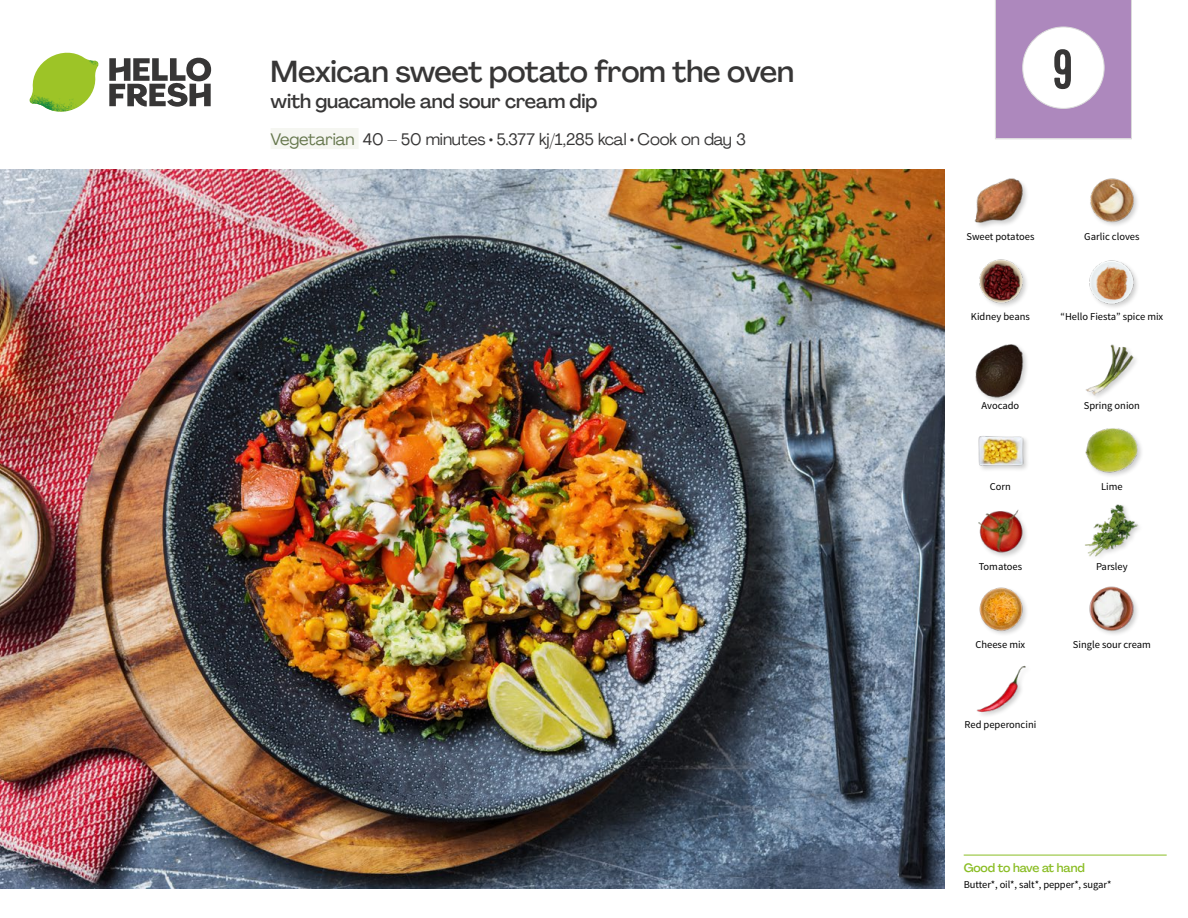
<style>
.page{position:relative;width:1188px;height:918px;background:#fff}
.page>*{position:absolute;margin:0;border:0;box-sizing:border-box;transform-origin:0 0}
.t1{font:57px "Kapra";color:#373636}
.t2{font:500 30px "Agrandir";letter-spacing:-.015em;color:#373636}
.t3{font:500 19.5px "Agrandir";letter-spacing:-.01em;color:#373636}
.t4{font:16.5px "Agrandir";letter-spacing:-.01em;color:#373636}
.t5{font:500 12px "Agrandir";letter-spacing:-.01em;color:#8abd24}
.t6{font:10.5px "Source Sans Pro";color:#000}
.s1{color:#65764c}
</style>
<div class="page">
<div style="left:271px;top:128px;width:88px;height:21px;background:#f5f6f1"></div>
<hr style="left:964px;top:855px;width:203px;height:1px;background:#8abd24">
<svg style="left:109px;top:57px;width:102px;height:50px"></svg>
<svg style="left:34px;top:53px;width:62px;height:40px"></svg>
<img style="left:67px;top:53px;width:32px;height:26px">
<img style="left:33px;top:75px;width:59px;height:11px">
<img style="left:29px;top:79px;width:61px;height:33px">
<img style="left:65px;top:86px;width:27px;height:25px">
<img style="left:979px;top:587px;width:48px;height:47px">
<img style="left:1089px;top:586px;width:49px;height:48px">
<img style="left:1085px;top:504px;width:54px;height:53px">
<img style="left:978px;top:509px;width:48px;height:48px">
<img style="left:978px;top:436px;width:49px;height:34px">
<div style="left:1085px;top:426px;width:59px;height:53px;background:#000;opacity:.2"></div>
<img style="left:1085px;top:426px;width:55px;height:53px">
<img style="left:1085px;top:344px;width:51px;height:54px">
<div style="left:975px;top:343px;width:55px;height:61px;background:#000;opacity:.2"></div>
<img style="left:975px;top:343px;width:55px;height:56px">
<img style="left:979px;top:259px;width:48px;height:48px">
<img style="left:1090px;top:178px;width:48px;height:48px">
<img style="left:974px;top:178px;width:53px;height:49px">
<img style="left:1089px;top:260px;width:49px;height:48px">
<img style="left:976px;top:665px;width:50px;height:51px">
<img style="left:0;top:169px;width:945px;height:719px">
<div style="left:995px;top:0;width:137px;height:139px;background:#ad88bd"></div>
<div style="left:1023px;top:27px;width:81px;height:81px;background:#fff;border-radius:50%"></div>
<div style="left:1023px;top:27px;width:81px;height:82px;border:1px solid #dadada;border-radius:50%"></div>
<h2 class="t2" style="left:271px;top:53px;width:525px">Mexican sweet potato from the oven</h2>
<h3 class="t3" style="left:271px;top:89px;width:328px">with guacamole and sour cream dip</h3>
<h3 class="t4" style="left:271px;top:129px;width:477px"><span class="s1">Vegetarian</span> 40 – 50 minutes • 5.377 kj/1,285 kcal • Cook on day 3</h3>
<h1 class="t1" style="left:1053px;top:37px;width:22px">9</h1>
<p class="t6" style="left:966px;top:230px;width:69px">Sweet potatoes</p>
<p class="t6" style="left:1084px;top:230px;width:57px">Garlic cloves</p>
<p class="t6" style="left:971px;top:310px;width:60px">Kidney beans</p>
<p class="t6" style="left:1061px;top:310px;width:104px">“Hello Fiesta” spice mix</p>
<p class="t6" style="left:982px;top:399px;width:39px">Avocado</p>
<p class="t6" style="left:1084px;top:399px;width:58px">Spring onion</p>
<p class="t6" style="left:990px;top:480px;width:23px">Corn</p>
<p class="t6" style="left:1101px;top:480px;width:23px">Lime</p>
<p class="t6" style="left:979px;top:560px;width:45px">Tomatoes</p>
<p class="t6" style="left:1096px;top:560px;width:33px">Parsley</p>
<p class="t6" style="left:976px;top:638px;width:51px">Cheese mix</p>
<p class="t6" style="left:1073px;top:638px;width:80px">Single sour cream</p>
<p class="t6" style="left:964px;top:718px;width:73px">Red peperoncini</p>
<p class="t5" style="left:964px;top:861px;width:123px">Good to have at hand</p>
<p class="t6" style="left:964px;top:878px;width:149px">Butter*, oil*, salt*, pepper*, sugar*</p>
</div>
